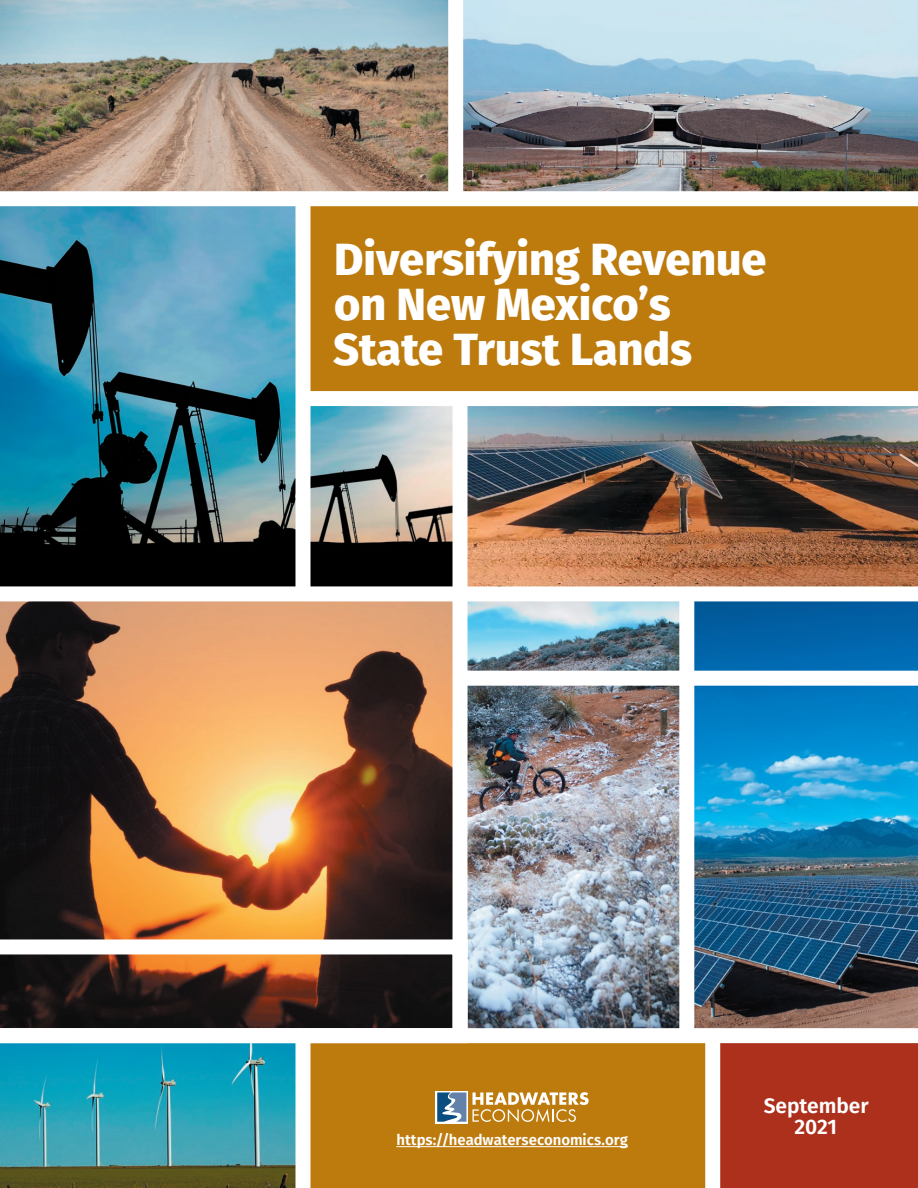
<style>
.page{position:relative;width:918px;height:1188px;background:#fff}
.page>*{position:absolute;margin:0;border:0;box-sizing:border-box;transform-origin:0 0}
.t1{font:800 45px/45px "Fira Sans";color:#fff}
.t2{font:600 21px/21px "Fira Sans";color:#fff;text-align:center}
.Body_Copy{font:600 15px "Fira Sans";color:#fff}
</style>
<div class="page">
<img style="left:0;top:0;width:448px;height:191px">
<img style="left:0;top:1043px;width:296px;height:145px">
<img style="left:0;top:206px;width:453px;height:380px">
<img style="left:463px;top:0;width:455px;height:191px">
<img style="left:468px;top:406px;width:450px;height:180px">
<img style="left:694px;top:601px;width:224px;height:427px">
<img style="left:468px;top:601px;width:211px;height:427px">
<svg style="left:0;top:601px;width:453px;height:338px"></svg>
<div style="left:306px;top:200px;width:612px;height:198px;background:#bd7b0e"></div>
<div style="left:714px;top:1040px;width:204px;height:148px;background:#ac301c"></div>
<div style="left:306px;top:1040px;width:412px;height:148px;background:#bd7b0e"></div>
<hr style="left:396px;top:1146px;width:232px;height:1px;background:#fff">
<div style="left:0;top:191px;width:918px;height:15px;background:#fff"></div>
<div style="left:303px;top:391px;width:615px;height:15px;background:#fff"></div>
<div style="left:0;top:1028px;width:918px;height:15px;background:#fff"></div>
<div style="left:296px;top:199px;width:14px;height:393px;background:#fff"></div>
<div style="left:296px;top:1038px;width:14px;height:150px;background:#fff"></div>
<svg style="left:0;top:939px;width:468px;height:89px"></svg>
<div style="left:460px;top:671px;width:458px;height:15px;background:#fff"></div>
<div style="left:705px;top:1037px;width:15px;height:151px;background:#fff"></div>
<svg style="left:436px;top:1091px;width:32px;height:32px"></svg>
<svg style="left:472px;top:1092px;width:117px;height:30px"></svg>
<svg style="left:437px;top:1092px;width:29px;height:30px"></svg>
<p class="t1" style="left:333px;top:233px;width:435px">Diversifying Revenue on New Mexico’s<br>State Trust Lands</p>
<p class="Body_Copy" style="left:396px;top:1128px;width:233px">https://headwaterseconomics.org</p>
<p class="t2" style="left:764px;top:1094px;width:107px">September<br>2021</p>
</div>
